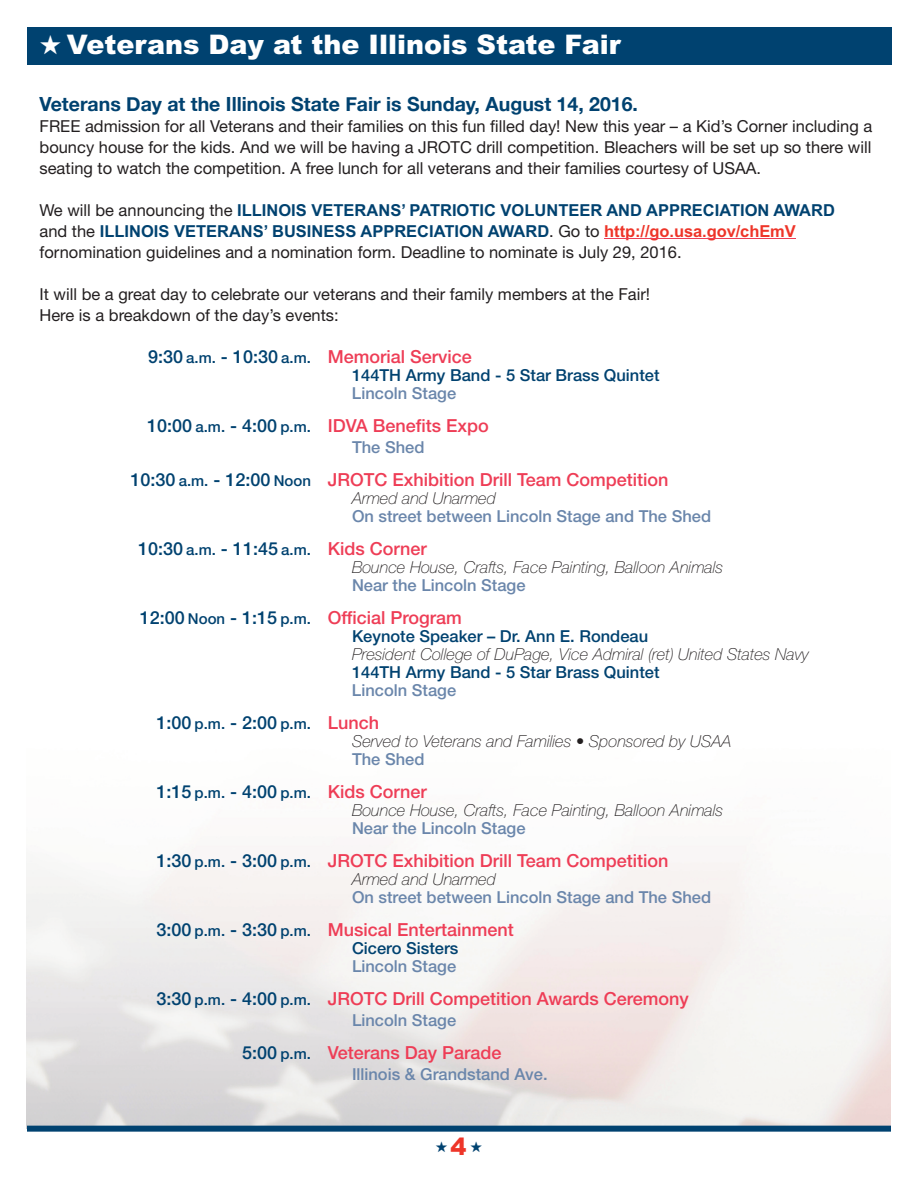
<style>
.page{position:relative;width:918px;height:1188px;background:#fff}
.page>*{position:absolute;margin:0;border:0;box-sizing:border-box;transform-origin:0 0}
.t1{font:900 27px "Arial";color:#fff}
.t2{font:900 24px "Arial";color:#ee3529}
.t3{font:700 19.5px "Helvetica Neue";color:#004270}
.t4{font:500 18px "Helvetica Neue LT Std";color:#ee3d56}
.t5{font:500 18px "Helvetica Neue LT Std";color:#004270}
.t6{font:16.5px/21px "Helvetica Neue LT Std";color:#231f20;text-align:justify}
.t7{font:italic 100 16.5px "Helvetica Neue LT Std";color:#231f20}
.t8{font:500 16.5px "Helvetica Neue LT Std";color:#6a86ab}
.t9{font:700 16.5px/21px "Arial";color:#004270}
.t10{font:500 16.5px "Helvetica Neue LT Std";color:#004270}
.s1{font-family:"Helvetica Neue LT Std";font-weight:400;color:#231f20}
.s2{color:#ee3529}
.s3{color:#004270}
.s4{font-size:15px;color:#004270}
.s5{font-size:15px}
.s6{color:#ee3d56}
</style>
<div class="page">
<hr style="left:604px;top:238px;width:192px;height:1px;background:#ee3d56">
<div style="left:27px;top:1126px;width:864px;height:6px;background:#004270"></div>
<div style="left:27px;top:27px;width:864px;height:37px;background:#004270"></div>
<h1 class="t1" style="left:40px;top:29px;width:583px">★ Veterans Day at the Illinois State Fair</h1>
<p class="t3" style="left:40px;top:92px;width:600px">Veterans Day at the Illinois State Fair is Sunday, August 14, 2016.</p>
<p class="t6" style="left:40px;top:117px;width:834px">FREE admission for all Veterans and their families on this fun filled day! New this year – a Kid’s Corner including a bouncy house for the kids. And we will be having a JROTC drill competition. Bleachers will be set up so there will seating to watch the competition. A free lunch for all veterans and their families courtesy of USAA.</p>
<p class="t9" style="left:40px;top:200px;width:797px"><span class="s1">We will be announcing the</span> ILLINOIS VETERANS’ PATRIOTIC VOLUNTEER AND APPRECIATION AWARD <span class="s1">and the</span> ILLINOIS VETERANS’ BUSINESS APPRECIATION AWARD<span class="s1">. Go to</span> <span class="s2">http://go.usa.gov/chEmV</span></p>
<p class="t6" style="left:40px;top:243px;width:644px">fornomination guidelines and a nomination form. Deadline to nominate is July 29, 2016.</p>
<p class="t6" style="left:40px;top:285px;width:612px">It will be a great day to celebrate our veterans and their family members at the Fair!<br>Here is a breakdown of the day’s events:</p>
<p class="t4" style="left:148px;top:350px;width:325px"><span class="s3">9:30</span> <span class="s4">a.m.</span> <span class="s3">- 10:30</span> <span class="s4">a.m.</span> Memorial Service</p>
<p class="t10" style="left:352px;top:369px;width:309px">144TH Army Band - 5 Star Brass Quintet</p>
<p class="t8" style="left:352px;top:387px;width:106px">Lincoln Stage</p>
<p class="t4" style="left:147px;top:419px;width:343px"><span class="s3">10:00</span> <span class="s4">a.m.</span> <span class="s3">- 4:00</span> <span class="s4">p.m.</span> IDVA Benefits Expo</p>
<p class="t8" style="left:352px;top:441px;width:74px">The Shed</p>
<p class="t4" style="left:131px;top:473px;width:540px"><span class="s3">10:30</span> <span class="s4">a.m.</span> <span class="s3">- 12:00</span> <span class="s4">Noon</span> JROTC Exhibition Drill Team Competition</p>
<p class="t7" style="left:352px;top:492px;width:145px">Armed and Unarmed</p>
<p class="t8" style="left:352px;top:510px;width:361px">On street between Lincoln Stage and The Shed</p>
<p class="t5" style="left:138px;top:542px;width:290px">10:30 <span class="s5">a.m.</span> - 11:45 <span class="s5">a.m.</span> <span class="s6">Kids Corner</span></p>
<p class="t7" style="left:352px;top:561px;width:373px">Bounce House, Crafts, Face Painting, Balloon Animals</p>
<p class="t8" style="left:352px;top:579px;width:175px">Near the Lincoln Stage</p>
<p class="t4" style="left:140px;top:611px;width:324px"><span class="s3">12:00</span> <span class="s4">Noon</span> <span class="s3">- 1:15</span> <span class="s4">p.m.</span> Official Program</p>
<p class="t10" style="left:352px;top:630px;width:298px">Keynote Speaker – Dr. Ann E. Rondeau</p>
<p class="t7" style="left:352px;top:648px;width:458px">President College of DuPage, Vice Admiral (ret) United States Navy</p>
<p class="t10" style="left:352px;top:666px;width:309px">144TH Army Band - 5 Star Brass Quintet</p>
<p class="t8" style="left:352px;top:684px;width:106px">Lincoln Stage</p>
<p class="t5" style="left:156px;top:716px;width:224px">1:00 <span class="s5">p.m.</span> - 2:00 <span class="s5">p.m.</span> <span class="s6">Lunch</span></p>
<p class="t7" style="left:352px;top:735px;width:381px">Served to Veterans and Families • Sponsored by USAA</p>
<p class="t8" style="left:352px;top:753px;width:74px">The Shed</p>
<p class="t4" style="left:156px;top:785px;width:272px"><span class="s3">1:15</span> <span class="s4">p.m.</span> <span class="s3">- 4:00</span> <span class="s4">p.m.</span> Kids Corner</p>
<p class="t7" style="left:352px;top:804px;width:373px">Bounce House, Crafts, Face Painting, Balloon Animals</p>
<p class="t8" style="left:352px;top:822px;width:175px">Near the Lincoln Stage</p>
<p class="t4" style="left:156px;top:854px;width:514px"><span class="s3">1:30</span> <span class="s4">p.m.</span> <span class="s3">- 3:00</span> <span class="s4">p.m.</span> JROTC Exhibition Drill Team Competition</p>
<p class="t7" style="left:352px;top:873px;width:145px">Armed and Unarmed</p>
<p class="t8" style="left:352px;top:891px;width:361px">On street between Lincoln Stage and The Shed</p>
<p class="t4" style="left:156px;top:923px;width:359px"><span class="s3">3:00</span> <span class="s4">p.m.</span> <span class="s3">- 3:30</span> <span class="s4">p.m.</span> Musical Entertainment</p>
<p class="t10" style="left:352px;top:942px;width:108px">Cicero Sisters</p>
<p class="t8" style="left:352px;top:960px;width:106px">Lincoln Stage</p>
<p class="t4" style="left:156px;top:992px;width:534px"><span class="s3">3:30</span> <span class="s4">p.m.</span> <span class="s3">- 4:00</span> <span class="s4">p.m.</span> JROTC Drill Competition Awards Ceremony</p>
<p class="t8" style="left:352px;top:1014px;width:106px">Lincoln Stage</p>
<p class="t4" style="left:242px;top:1046px;width:261px"><span class="s3">5:00</span> <span class="s4">p.m.</span> Veterans Day Parade</p>
<p class="t8" style="left:352px;top:1068px;width:197px">Illinois &amp; Grandstand Ave.</p>
<h2 class="t2" style="left:435px;top:1133px;width:49px"><span class="s3">★</span>4<span class="s3">★</span></h2>
</div>
